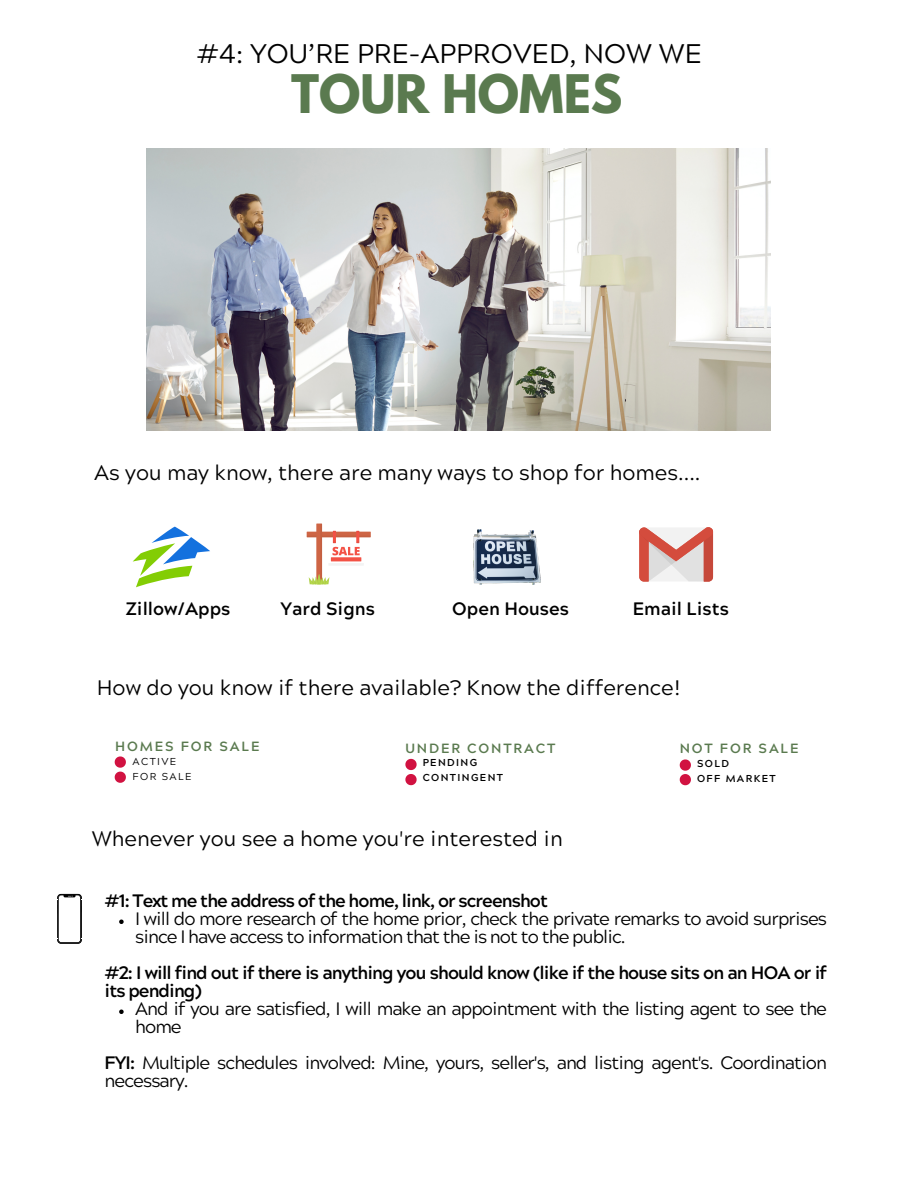
<style>
.page{position:relative;width:918px;height:1188px;background:#fff}
.page>*{position:absolute;margin:0;border:0;box-sizing:border-box;transform-origin:0 0}
.t1{font:700 47.1px "League Spartan";color:#5a7a4f}
.t2{font:26.85px "Acherus Grotesque";color:#000}
.t3{font:21px "Acherus Grotesque";color:#000}
.t4{font:18px/18px "Acherus Grotesque";letter-spacing:-.05em;color:#000}
.t5{font:700 18px/18px "Acherus Grotesque";letter-spacing:-.05em;color:#000}
.t6{font:700 18px "Acherus Grotesque";color:#000}
.t7{font:700 13.35px "Acherus Grotesque";letter-spacing:.135em;color:#5a7a4f}
.t8{font:700 10.05px "Acherus Grotesque";letter-spacing:.135em;color:#000}
.t9{font:10.05px "Acherus Grotesque";letter-spacing:.135em;color:#000}
.s1{font-weight:700}
</style>
<div class="page">
<img style="left:147px;top:148px;width:624px;height:283px">
<div style="left:57px;top:894px;width:25px;height:50px;background:#252525;border-radius:4px"></div>
<div style="left:58px;top:894px;width:23px;height:49px;border:1px solid #000;border-radius:3px"></div>
<div style="left:58px;top:895px;width:23px;height:48px;background:#282828;border-radius:3px"></div>
<svg style="left:57px;top:895px;width:25px;height:47px"></svg>
<svg style="left:119px;top:920px;width:5px;height:4px"></svg>
<svg style="left:119px;top:1010px;width:5px;height:4px"></svg>
<svg style="left:405px;top:759px;width:12px;height:26px"></svg>
<svg style="left:680px;top:759px;width:11px;height:26px"></svg>
<svg style="left:115px;top:756px;width:11px;height:27px"></svg>
<svg style="left:133px;top:527px;width:77px;height:60px"></svg>
<svg style="left:307px;top:524px;width:64px;height:60px"></svg>
<svg style="left:331px;top:557px;width:30px;height:4px"></svg>
<img style="left:473px;top:530px;width:68px;height:55px">
<svg style="left:639px;top:527px;width:75px;height:55px"></svg>
<h2 class="t2" style="left:196px;top:43px;width:507px">#4: YOU’RE PRE-APPROVED, NOW WE</h2>
<h1 class="t1" style="left:291px;top:71px;width:333px">TOUR HOMES</h1>
<p class="t3" style="left:94px;top:464px;width:608px">As you may know, there are many ways to shop for homes....</p>
<p class="t6" style="left:126px;top:601px;width:106px">Zillow/Apps</p>
<p class="t6" style="left:281px;top:601px;width:96px">Yard Signs</p>
<p class="t6" style="left:452px;top:601px;width:118px">Open Houses</p>
<p class="t6" style="left:633px;top:601px;width:98px">Email Lists</p>
<p class="t3" style="left:97px;top:679px;width:586px">How do you know if there available? Know the difference!</p>
<h3 class="t7" style="left:115px;top:741px;width:146px">HOMES FOR SALE</h3>
<p class="t7" style="left:405px;top:743px;width:152px">UNDER CONTRACT</p>
<h6 class="t7" style="left:680px;top:743px;width:120px">NOT FOR SALE</h6>
<p class="t9" style="left:133px;top:757px;width:45px">ACTIVE</p>
<h4 class="t9" style="left:133px;top:773px;width:61px">FOR SALE</h4>
<h6 class="t8" style="left:423px;top:759px;width:56px">PENDING</h6>
<p class="t8" style="left:423px;top:774px;width:82px">CONTINGENT</p>
<p class="t8" style="left:697px;top:759px;width:34px">SOLD</p>
<p class="t8" style="left:697px;top:774px;width:80px">OFF MARKET</p>
<p class="t3" style="left:92px;top:831px;width:472px">Whenever you see a home you're interested in</p>
<p class="t5" style="left:105px;top:894px;width:445px">#1: Text me the address of the home, link, or screenshot</p>
<h3 class="t4" style="left:135px;top:912px;width:693px">I will do more research of the home prior, check the private remarks to avoid surprises since I have access to information that the is not to the public.</h3>
<p class="t5" style="left:105px;top:966px;width:724px">#2: I will find out if there is anything you should know (like if the house sits on an HOA or if its pending)</p>
<p class="t4" style="left:135px;top:1002px;width:693px">And if you are satisfied, I will make an appointment with the listing agent to see the home</p>
<p class="t4" style="left:105px;top:1056px;width:724px"><span class="s1">FYI:</span> Multiple schedules involved: Mine, yours, seller's, and listing agent's. Coordination necessary.</p>
</div>
